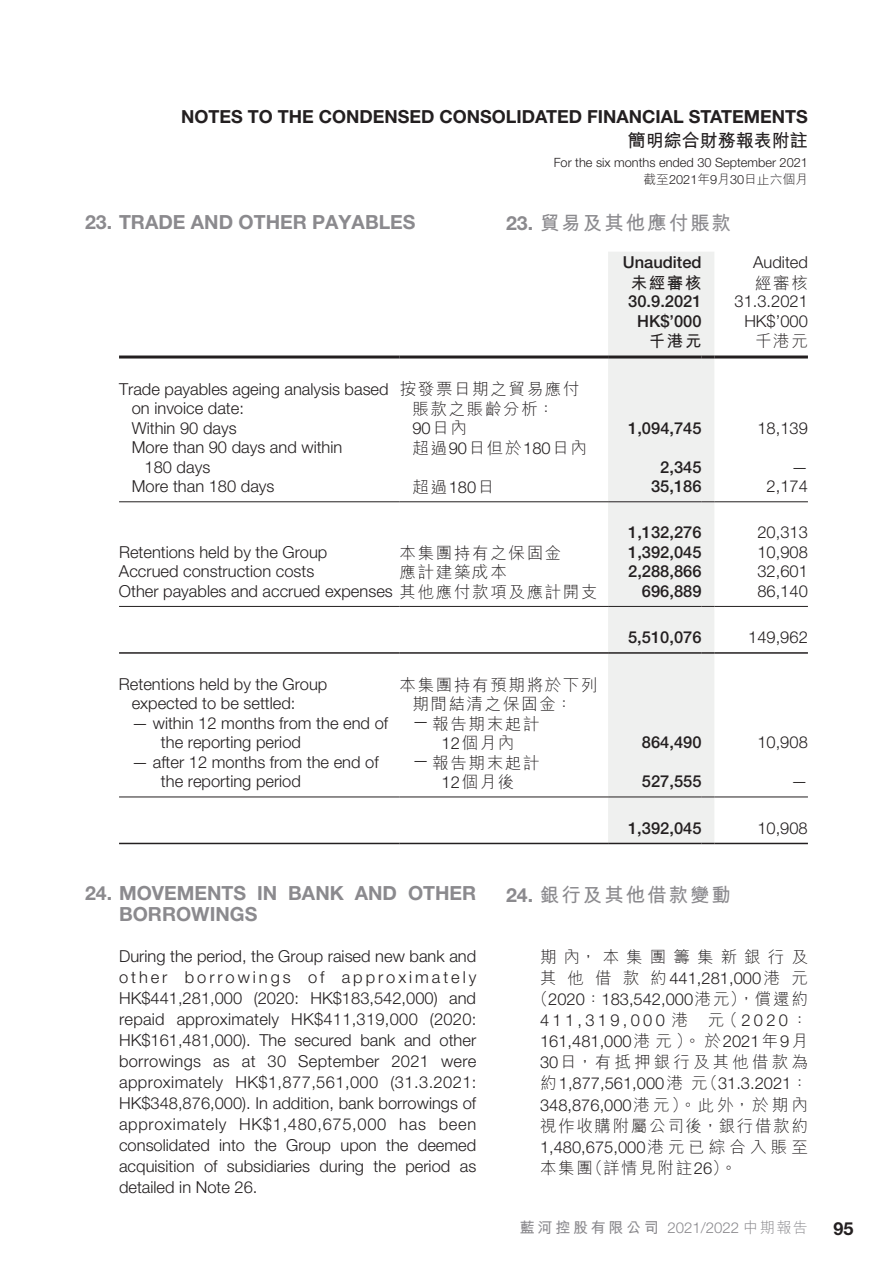
<style>
.page{position:relative;width:893px;height:1263px;background:#fff}
.page>*{position:absolute;margin:0;border:0;box-sizing:border-box;transform-origin:0 0}
.t1{font:700 19.5px/21px "Helvetica Neue LT Std";color:#8b8a8e}
.t2{font:700 19.5px "M Hei HK";letter-spacing:.1em;color:#8b8a8e}
.t3{font:700 18px "Helvetica Neue LT Std";color:#231f20}
.t4{font:700 18px "M Hei HK";color:#231f20}
.t5{font:300 16.5px/21px "Helvetica Neue LT Std";color:#231f20}
.t6{font:300 16.5px/19.5px "M Hei HK";letter-spacing:.1em;color:#231f20}
.t7{font:500 16.5px "Helvetica Neue LT Std";color:#231f20}
.t8{font:300 16.5px "M Hei HK";letter-spacing:.19em;color:#231f20}
.t9{font:300 16.5px "M Hei HK";letter-spacing:.43em;color:#231f20}
.t10{font:700 16.5px "M Hei HK";letter-spacing:.1em;color:#231f20}
.t11{font:300 15px "Helvetica Neue LT Std";color:#8b8a8e}
.t12{font:300 12.75px "Helvetica Neue LT Std";color:#231f20}
.t13{font:300 12.75px "M Hei HK";color:#231f20}
.s1{font-family:"Helvetica Neue LT Std"}
.s2{font-family:"M Hei HK"}
.s3{font-family:"M Hei HK";font-weight:700}
</style>
<div class="page">
<div style="left:608px;top:252px;width:106px;height:591px;background:#eff0ef"></div>
<hr style="left:119px;top:501px;width:281px;height:1px;background:#231f20">
<hr style="left:400px;top:501px;width:208px;height:1px;background:#231f20">
<hr style="left:608px;top:501px;width:94px;height:1px;background:#231f20">
<svg style="left:702px;top:501px;width:12px;height:1px"></svg>
<hr style="left:714px;top:501px;width:94px;height:1px;background:#231f20">
<hr style="left:119px;top:606px;width:281px;height:1px;background:#231f20">
<hr style="left:400px;top:606px;width:208px;height:1px;background:#231f20">
<hr style="left:608px;top:606px;width:94px;height:1px;background:#231f20">
<svg style="left:702px;top:606px;width:12px;height:1px"></svg>
<hr style="left:714px;top:606px;width:94px;height:1px;background:#231f20">
<hr style="left:119px;top:796px;width:281px;height:1px;background:#231f20">
<hr style="left:400px;top:796px;width:208px;height:1px;background:#231f20">
<hr style="left:608px;top:796px;width:94px;height:1px;background:#231f20">
<svg style="left:702px;top:796px;width:12px;height:1px"></svg>
<hr style="left:714px;top:796px;width:94px;height:1px;background:#231f20">
<hr style="left:119px;top:652px;width:281px;height:2px;background:#231f20">
<hr style="left:400px;top:652px;width:208px;height:2px;background:#231f20">
<hr style="left:608px;top:652px;width:94px;height:2px;background:#231f20">
<svg style="left:702px;top:652px;width:12px;height:2px"></svg>
<hr style="left:714px;top:652px;width:94px;height:2px;background:#231f20">
<hr style="left:119px;top:843px;width:281px;height:1px;background:#231f20">
<hr style="left:400px;top:843px;width:208px;height:1px;background:#231f20">
<hr style="left:608px;top:843px;width:94px;height:1px;background:#231f20">
<svg style="left:702px;top:843px;width:12px;height:1px"></svg>
<hr style="left:714px;top:843px;width:94px;height:1px;background:#231f20">
<hr style="left:119px;top:355px;width:281px;height:3px;background:#231f20">
<hr style="left:400px;top:355px;width:208px;height:3px;background:#231f20">
<hr style="left:608px;top:355px;width:94px;height:3px;background:#231f20">
<svg style="left:702px;top:355px;width:12px;height:3px"></svg>
<hr style="left:714px;top:355px;width:94px;height:3px;background:#231f20">
<p class="t3" style="left:181px;top:105px;width:628px">NOTES TO THE CONDENSED CONSOLIDATED FINANCIAL STATEMENTS</p>
<p class="t4" style="left:628px;top:127px;width:182px">簡明綜合財務報表附註</p>
<p class="t12" style="left:554px;top:155px;width:256px">For the six months ended 30 September 2021</p>
<p class="t13" style="left:644px;top:173px;width:166px">截至<span class="s1">2021</span>年<span class="s1">9</span>月<span class="s1">30</span>日止六個月</p>
<p class="t1" style="left:85px;top:211px;width:332px">23. TRADE AND OTHER PAYABLES</p>
<p class="t7" style="left:623px;top:253px;width:80px">Unaudited</p>
<p class="t5" style="left:753px;top:252px;width:56px">Audited</p>
<p class="t10" style="left:631px;top:270px;width:72px">未經審核</p>
<p class="t6" style="left:755px;top:272px;width:54px">經審核</p>
<p class="t7" style="left:628px;top:292px;width:75px">30.9.2021</p>
<p class="t5" style="left:734px;top:291px;width:75px">31.3.2021</p>
<p class="t7" style="left:637px;top:311px;width:66px">HK$’000</p>
<p class="t5" style="left:744px;top:310px;width:65px">HK$’000</p>
<p class="t10" style="left:649px;top:329px;width:54px">千港元</p>
<p class="t6" style="left:755px;top:331px;width:54px">千港元</p>
<p class="t5" style="left:132px;top:379px;width:258px;line-height:19.5px;text-indent:-13px">Trade payables ageing analysis based on invoice date:</p>
<p class="t6" style="left:412px;top:379px;width:169px;text-indent:-13px">按發票日期之貿易應付賬款之賬齡分析：</p>
<p class="t5" style="left:132px;top:417px;width:106px">Within 90 days</p>
<p class="t5" style="left:412px;top:418px;width:56px">90<span class="s2">日內</span></p>
<p class="t7" style="left:628px;top:418px;width:75px">1,094,745</p>
<p class="t5" style="left:757px;top:417px;width:52px">18,139</p>
<p class="t5" style="left:145px;top:437px;width:199px;line-height:19.5px;text-indent:-13px">More than 90 days and within<br>180 days</p>
<p class="t6" style="left:412px;top:438px;width:176px">超過<span class="s1">90</span>日但於<span class="s1">180</span>日內</p>
<p class="t2" style="left:506px;top:209px;width:227px"><span class="s1">23.</span> 貿易及其他應付賬款</p>
<p class="t7" style="left:660px;top:457px;width:43px">2,345</p>
<p class="t5" style="left:791px;top:456px;width:18px">—</p>
<p class="t5" style="left:132px;top:475px;width:144px">More than 180 days</p>
<p class="t6" style="left:412px;top:477px;width:83px">超過<span class="s1">180</span>日</p>
<p class="t7" style="left:651px;top:476px;width:52px">35,186</p>
<p class="t5" style="left:767px;top:475px;width:43px">2,174</p>
<p class="t7" style="left:628px;top:523px;width:75px">1,132,276</p>
<p class="t5" style="left:757px;top:522px;width:52px">20,313</p>
<p class="t5" style="left:119px;top:541px;width:210px">Retentions held by the Group</p>
<p class="t6" style="left:400px;top:543px;width:163px">本集團持有之保固金</p>
<p class="t7" style="left:628px;top:542px;width:75px">1,392,045</p>
<p class="t5" style="left:757px;top:541px;width:52px">10,908</p>
<p class="t5" style="left:119px;top:561px;width:197px">Accrued construction costs</p>
<p class="t6" style="left:400px;top:562px;width:109px">應計建築成本</p>
<p class="t7" style="left:628px;top:562px;width:75px">2,288,866</p>
<p class="t5" style="left:757px;top:561px;width:52px">32,601</p>
<p class="t5" style="left:119px;top:580px;width:480px">Other payables and accrued expenses <span class="s2">其他應付款項及應計開支</span></p>
<p class="t7" style="left:642px;top:581px;width:61px">696,889</p>
<p class="t5" style="left:757px;top:580px;width:52px">86,140</p>
<p class="t7" style="left:628px;top:627px;width:75px">5,510,076</p>
<p class="t5" style="left:748px;top:626px;width:61px">149,962</p>
<p class="t5" style="left:132px;top:674px;width:197px;line-height:19.5px;text-indent:-13px">Retentions held by the Group expected to be settled:</p>
<p class="t6" style="left:412px;top:675px;width:187px;text-indent:-13px">本集團持有預期將於下列期間結清之保固金：</p>
<p class="t5" style="left:161px;top:713px;width:229px;line-height:19.5px;text-indent:-29px">— within 12 months from the end of the reporting period</p>
<p class="t6" style="left:412px;top:714px;width:129px;text-align:center"><span class="s1">—</span>報告期末起計<br><span class="s1">12</span>個月內</p>
<p class="t7" style="left:642px;top:733px;width:61px">864,490</p>
<p class="t5" style="left:757px;top:732px;width:52px">10,908</p>
<p class="t5" style="left:161px;top:752px;width:219px;line-height:19.5px;text-indent:-29px">— after 12 months from the end of the reporting period</p>
<p class="t6" style="left:412px;top:753px;width:129px;text-align:center"><span class="s1">—</span>報告期末起計<br><span class="s1">12</span>個月後</p>
<p class="t7" style="left:642px;top:772px;width:61px">527,555</p>
<p class="t5" style="left:791px;top:771px;width:18px">—</p>
<p class="t7" style="left:628px;top:818px;width:75px">1,392,045</p>
<p class="t5" style="left:757px;top:817px;width:52px">10,908</p>
<p class="t1" style="left:119px;top:882px;width:359px;text-indent:-34px">24. MOVEMENTS IN BANK AND OTHER<br>BORROWINGS</p>
<p class="t5" style="left:119px;top:945px;width:359px;text-align:justify">During the period, the Group raised new bank and other borrowings of approximately HK$441,281,000 (2020: HK$183,542,000) and repaid approximately HK$411,319,000 (2020:<br>HK$161,481,000). The secured bank and other borrowings as at 30 September 2021 were approximately HK$1,877,561,000 (31.3.2021:<br>HK$348,876,000). In addition, bank borrowings of approximately HK$1,480,675,000 has been consolidated into the Group upon the deemed acquisition of subsidiaries during the period as detailed in Note 26.</p>
<p class="t2" style="left:506px;top:880px;width:227px"><span class="s1">24.</span> 銀行及其他借款變動</p>
<p class="t9" style="left:540px;top:949px;width:269px">期內，本集團籌集新銀行及</p>
<p class="t5" style="left:532px;top:968px;width:278px;text-align:center"><span class="s2">其 他 借 款 約</span> 441,281,000<span class="s2">港 元（</span>2020<span class="s2">：</span>183,542,000<span class="s2">港元），償還約<br></span>411,319,000 <span class="s2">港 元（</span>2020<span class="s2">：<br></span>161,481,000<span class="s2">港元）。於</span>2021<span class="s2">年</span>9<span class="s2">月</span></p>
<p class="t8" style="left:540px;top:1054px;width:269px"><span class="s1">30</span>日，有抵押銀行及其他借款為</p>
<p class="t5" style="left:540px;top:1073px;width:269px"><span class="s2">約</span>1,877,561,000<span class="s2">港元（</span>31.3.2021<span class="s2">：<br></span>348,876,000<span class="s2">港元）。此外，於期內</span></p>
<p class="t6" style="left:540px;top:1115px;width:269px">視作收購附屬公司後，銀行借款約</p>
<p class="t5" style="left:540px;top:1136px;width:269px">1,480,675,000<span class="s2">港元已綜合入賬至</span></p>
<p class="t6" style="left:540px;top:1157px;width:198px">本集團（詳情見附註<span class="s1">26</span>）。</p>
<p class="t11" style="left:520px;top:1218px;width:289px"><span class="s3">藍河控股有限公司</span> 2021/2022 <span class="s2">中期報告</span></p>
<p class="t3" style="left:833px;top:1218px;width:22px">95</p>
</div>
